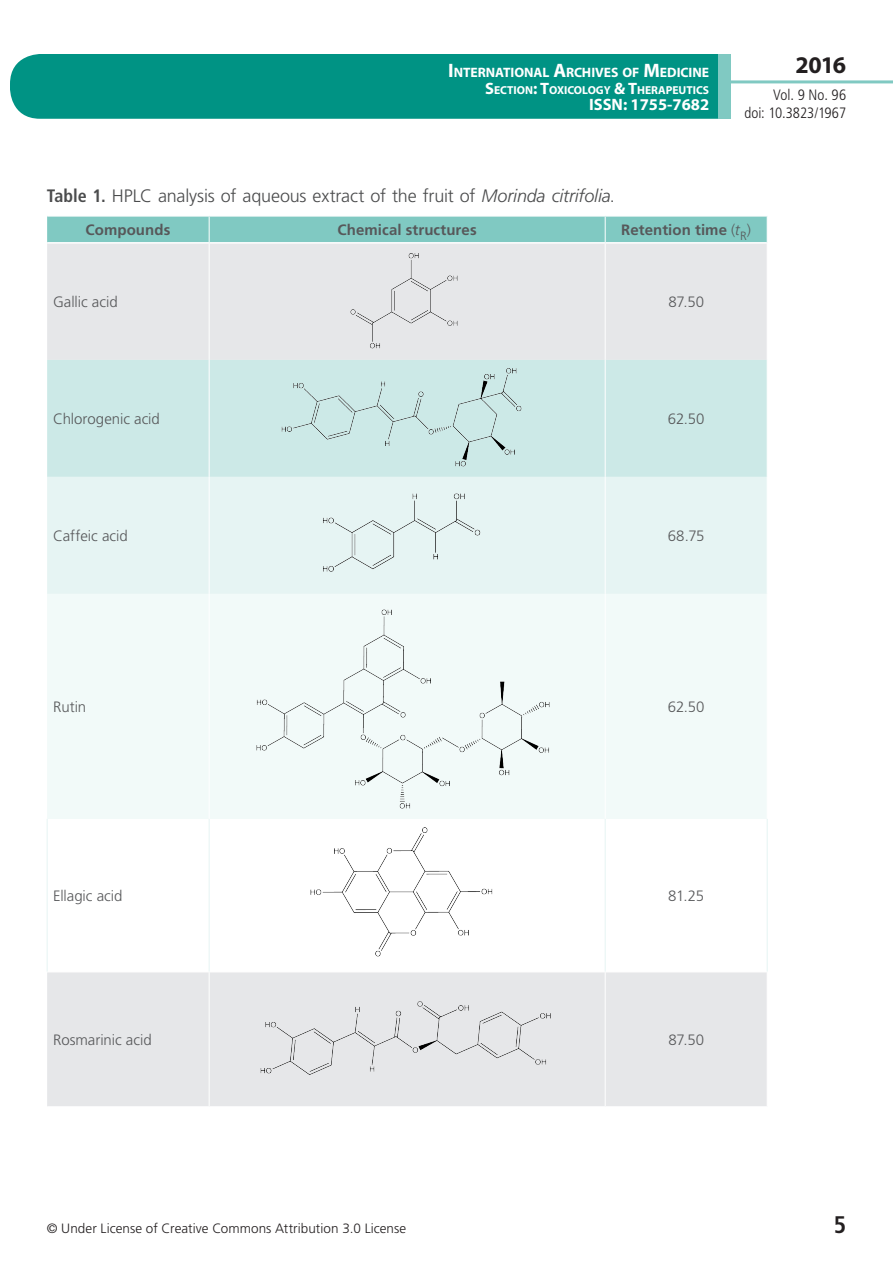
<style>
.page{position:relative;width:893px;height:1263px;background:#fff}
.page>*{position:absolute;margin:0;border:0;box-sizing:border-box;transform-origin:0 0}
.t1{font:700 24px "Myriad Pro";color:#231f20}
.t2{font:700 condensed 24px "Frutiger LT Std";color:#231f20}
.t3{font:300 18px "Frutiger LT Std";letter-spacing:-.01em;color:#4b4c4d}
.t4{font:700 16.5px "Myriad Pro";color:#fff}
.t5{font:300 15px "Frutiger LT Std";letter-spacing:-.005em;color:#57585a}
.t6{font:700 15px "Frutiger LT Std";letter-spacing:.005em;color:#57585a}
.t7{font:300 condensed 15px/18px "Frutiger LT Std";color:#231f20;text-align:right}
.t8{font:700 13.65px "Myriad Pro";letter-spacing:-.005em;color:#fff}
.t9{font:300 13.5px "Frutiger LT Std";letter-spacing:.005em;color:#231f20}
.t10{font:700 11.55px "Myriad Pro";color:#fff}
.s1{font-size:19.5px}
.s2{font-size:16.5px}
.s3{font-weight:700;font-stretch:condensed}
.s4{font-style:italic}
.s5{font-weight:300}
.s6{font-weight:300;font-style:italic}
</style>
<div class="page">
<div style="left:10px;top:54px;width:775px;height:65px;background:#009384;border-radius:30px"></div>
<div style="left:732px;top:0;width:161px;height:157px;background:#fff"></div>
<hr style="left:730px;top:80px;width:163px;height:3px;background:#80c9c2">
<div style="left:718px;top:54px;width:13px;height:65px;background:#80c9c2"></div>
<div style="left:47px;top:244px;width:720px;height:862px;background:#e6e7e9"></div>
<div style="left:47px;top:360px;width:720px;height:117px;background:#cce9e7"></div>
<div style="left:47px;top:477px;width:720px;height:117px;background:#e6f4f3"></div>
<div style="left:47px;top:594px;width:720px;height:225px;background:#f2faf9"></div>
<svg style="left:48px;top:819px;width:719px;height:152px"></svg>
<hr style="left:47px;top:971px;width:162px;height:1px;background:#fff">
<hr style="left:209px;top:971px;width:396px;height:1px;background:#fff">
<hr style="left:605px;top:971px;width:163px;height:1px;background:#fff">
<div style="left:47px;top:217px;width:720px;height:25px;background:#80c9c2"></div>
<hr style="left:209px;top:244px;width:1px;height:116px;background:#fff">
<hr style="left:605px;top:244px;width:1px;height:116px;background:#fff">
<hr style="left:209px;top:360px;width:1px;height:117px;background:#fff">
<hr style="left:605px;top:360px;width:1px;height:117px;background:#fff">
<hr style="left:209px;top:477px;width:1px;height:117px;background:#fff">
<hr style="left:605px;top:477px;width:1px;height:117px;background:#fff">
<hr style="left:209px;top:594px;width:1px;height:225px;background:#fff">
<hr style="left:605px;top:594px;width:1px;height:225px;background:#fff">
<hr style="left:209px;top:972px;width:1px;height:134px;background:#fff">
<hr style="left:605px;top:972px;width:1px;height:134px;background:#fff">
<hr style="left:47px;top:819px;width:1px;height:152px;background:#e6f4f3">
<hr style="left:209px;top:819px;width:1px;height:152px;background:#e6f4f3">
<hr style="left:605px;top:819px;width:1px;height:152px;background:#e6f4f3">
<hr style="left:767px;top:819px;width:1px;height:152px;background:#e6f4f3">
<div style="left:347px;top:250px;width:121px;height:104px;background:#e6e7e9"></div>
<div style="left:276px;top:367px;width:262px;height:103px;background:#cce9e7"></div>
<div style="left:276px;top:484px;width:262px;height:103px;background:#e6f4f3"></div>
<div style="left:251px;top:601px;width:312px;height:210px;background:#f2faf9"></div>
<img style="left:276px;top:823px;width:262px;height:144px">
<div style="left:258px;top:991px;width:299px;height:93px;background:#e6e7e9"></div>
<p class="t8" style="left:448px;top:64px;width:263px"><span class="s1">I</span>NTERNATIONAL <span class="s1">A</span>RCHIVES OF <span class="s1">M</span>EDICINE</p>
<p class="t10" style="left:485px;top:82px;width:226px"><span class="s2">S</span>ECTION<span class="s2">: T</span>OXICOLOGY <span class="s2">&amp; T</span>HERAPEUTICS</p>
<p class="t4" style="left:589px;top:94px;width:122px">ISSN: 1755-7682</p>
<h1 class="t1" style="left:795px;top:49px;width:52px">2016</h1>
<p class="t7" style="left:744px;top:86px;width:103px">Vol. 9 No. 96<br>doi: 10.3823/1967</p>
<p class="t3" style="left:47px;top:185px;width:570px"><span class="s3">Table 1.</span> HPLC analysis of aqueous extract of the fruit of <span class="s4">Morinda citrifolia</span>.</p>
<p class="t6" style="left:85px;top:221px;width:86px">Compounds</p>
<p class="t6" style="left:338px;top:221px;width:141px">Chemical structures</p>
<p class="t6" style="left:621px;top:221px;width:131px">Retention time <span class="s5">(</span><span class="s6">t</span><sub>R</sub><span class="s5">)</span></p>
<p class="t5" style="left:53px;top:293px;width:66px">Gallic acid</p>
<p class="t5" style="left:668px;top:294px;width:37px">87.50</p>
<p class="t5" style="left:53px;top:410px;width:108px">Chlorogenic acid</p>
<p class="t5" style="left:668px;top:410px;width:38px">62.50</p>
<p class="t5" style="left:53px;top:527px;width:76px">Caffeic acid</p>
<p class="t5" style="left:668px;top:527px;width:38px">68.75</p>
<p class="t5" style="left:53px;top:698px;width:35px">Rutin</p>
<p class="t5" style="left:668px;top:698px;width:38px">62.50</p>
<p class="t5" style="left:53px;top:887px;width:71px">Ellagic acid</p>
<p class="t5" style="left:668px;top:887px;width:37px">81.25</p>
<p class="t5" style="left:53px;top:1031px;width:100px">Rosmarinic acid</p>
<p class="t5" style="left:668px;top:1031px;width:37px">87.50</p>
<p class="t9" style="left:47px;top:1220px;width:361px">© Under License of Creative Commons Attribution 3.0 License</p>
<h1 class="t2" style="left:834px;top:1210px;width:14px">5</h1>
</div>
